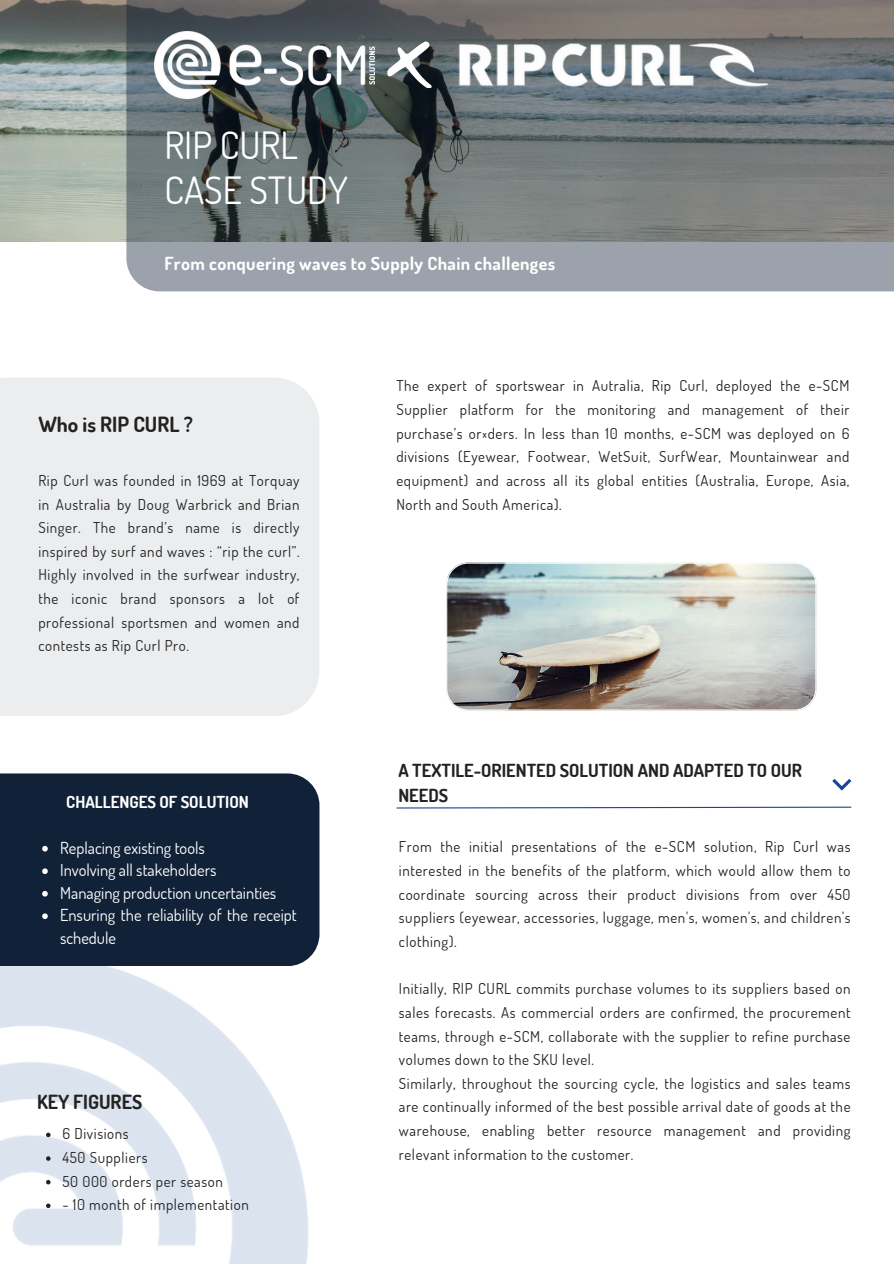
<style>
.page{position:relative;width:894px;height:1264px;background:#fff}
.page>*{position:absolute;margin:0;border:0;box-sizing:border-box;transform-origin:0 0}
.t1{font:37.5px/45px "Dosis";color:#fff}
.t2{font:700 21px "Dosis";color:#222}
.t3{font:700 19.5px "Dosis";color:#222}
.t4{font:700 18px/24.8px "Dosis";color:#222}
.t5{font:700 18px "Dosis";letter-spacing:.02em;color:#fff}
.t6{font:16.5px/22.5px "Dosis";color:#fff}
.t7{font:700 16.5px "Dosis";color:#fff}
.t8{font:15px/23.7px "Dosis";letter-spacing:.04em;color:#222;text-align:justify}
</style>
<div class="page">
<img style="left:0;top:966px;width:309px;height:297px">
<div style="left:0;top:773px;width:319px;height:193px;background:#112238"></div>
<img style="left:0;top:0;width:126px;height:242px">
<svg style="left:126px;top:0;width:767px;height:291px;background:#757a7d"></svg>
<img style="left:154px;top:32px;width:220px;height:66px">
<img style="left:446px;top:562px;width:370px;height:148px">
<svg style="left:387px;top:41px;width:44px;height:47px"></svg>
<svg style="left:396px;top:806px;width:455px;height:3px"></svg>
<svg style="left:832px;top:778px;width:19px;height:12px"></svg>
<div style="left:0;top:378px;width:319px;height:338px;background:#ecedef"></div>
<img style="left:455px;top:36px;width:315px;height:57px">
<svg style="left:42px;top:845px;width:6px;height:6px"></svg>
<svg style="left:42px;top:868px;width:6px;height:6px"></svg>
<svg style="left:42px;top:890px;width:6px;height:6px"></svg>
<svg style="left:42px;top:913px;width:6px;height:6px"></svg>
<svg style="left:46px;top:1132px;width:5px;height:5px"></svg>
<svg style="left:46px;top:1156px;width:5px;height:4px"></svg>
<svg style="left:46px;top:1179px;width:5px;height:5px"></svg>
<svg style="left:46px;top:1203px;width:5px;height:4px"></svg>
<h1 class="t1" style="left:164px;top:122px;width:185px">RIP CURL<br>CASE STUDY</h1>
<h3 class="t5" style="left:164px;top:251px;width:392px">From conquering waves to Supply Chain challenges</h3>
<p class="t2" style="left:38px;top:410px;width:156px">Who is RIP CURL ?</p>
<p class="t8" style="left:38px;top:468px;width:262px">Rip Curl was founded in 1969 at Torquay in Australia by Doug Warbrick and Brian Singer. The brand’s name is directly inspired by surf and waves : “rip the curl”.<br>Highly involved in the surfwear industry, the iconic brand sponsors a lot of professional sportsmen and women and contests as Rip Curl Pro.</p>
<p class="t7" style="left:66px;top:791px;width:184px">CHALLENGES OF SOLUTION</p>
<p class="t6" style="left:60px;top:836px;width:146px">Replacing existing tools</p>
<h4 class="t6" style="left:60px;top:858px;width:158px">Involving all stakeholders</h4>
<p class="t6" style="left:60px;top:881px;width:218px">Managing production uncertainties</p>
<p class="t6" style="left:60px;top:903px;width:238px">Ensuring the reliability of the receipt schedule</p>
<p class="t3" style="left:37px;top:1088px;width:107px">KEY FIGURES</p>
<h2 class="t8" style="left:63px;top:1121px;width:68px">6 Divisions</h2>
<p class="t8" style="left:63px;top:1145px;width:86px">450 Suppliers</p>
<p class="t8" style="left:63px;top:1168px;width:162px">50 000 orders per season</p>
<p class="t8" style="left:63px;top:1192px;width:188px">- 10 month of implementation</p>
<p class="t8" style="left:396px;top:373px;width:454px">The expert of sportswear in Autralia, Rip Curl, deployed the e-SCM Supplier platform for the monitoring and management of their purchase’s or ders. In less than 10 months, e-SCM was deployed on 6 divisions (Eyewear, Footwear, WetSuit, SurfWear, Mountainwear and equipment) and across all its global entities (Australia, Europe, Asia, North and South America).</p>
<p class="t4" style="left:398px;top:757px;width:405px">A TEXTILE-ORIENTED SOLUTION AND ADAPTED TO OUR<br>NEEDS</p>
<p class="t8" style="left:399px;top:834px;width:453px">From the initial presentations of the e-SCM solution, Rip Curl was interested in the benefits of the platform, which would allow them to coordinate sourcing across their product divisions from over 450 suppliers (eyewear, accessories, luggage, men's, women's, and children's clothing).</p>
<h4 class="t8" style="left:399px;top:976px;width:453px">Initially, RIP CURL commits purchase volumes to its suppliers based on sales forecasts. As commercial orders are confirmed, the procurement teams, through e-SCM, collaborate with the supplier to refine purchase volumes down to the SKU level.</h4>
<p class="t8" style="left:399px;top:1070px;width:453px">Similarly, throughout the sourcing cycle, the logistics and sales teams are continually informed of the best possible arrival date of goods at the warehouse, enabling better resource management and providing relevant information to the customer.</p>
</div>
